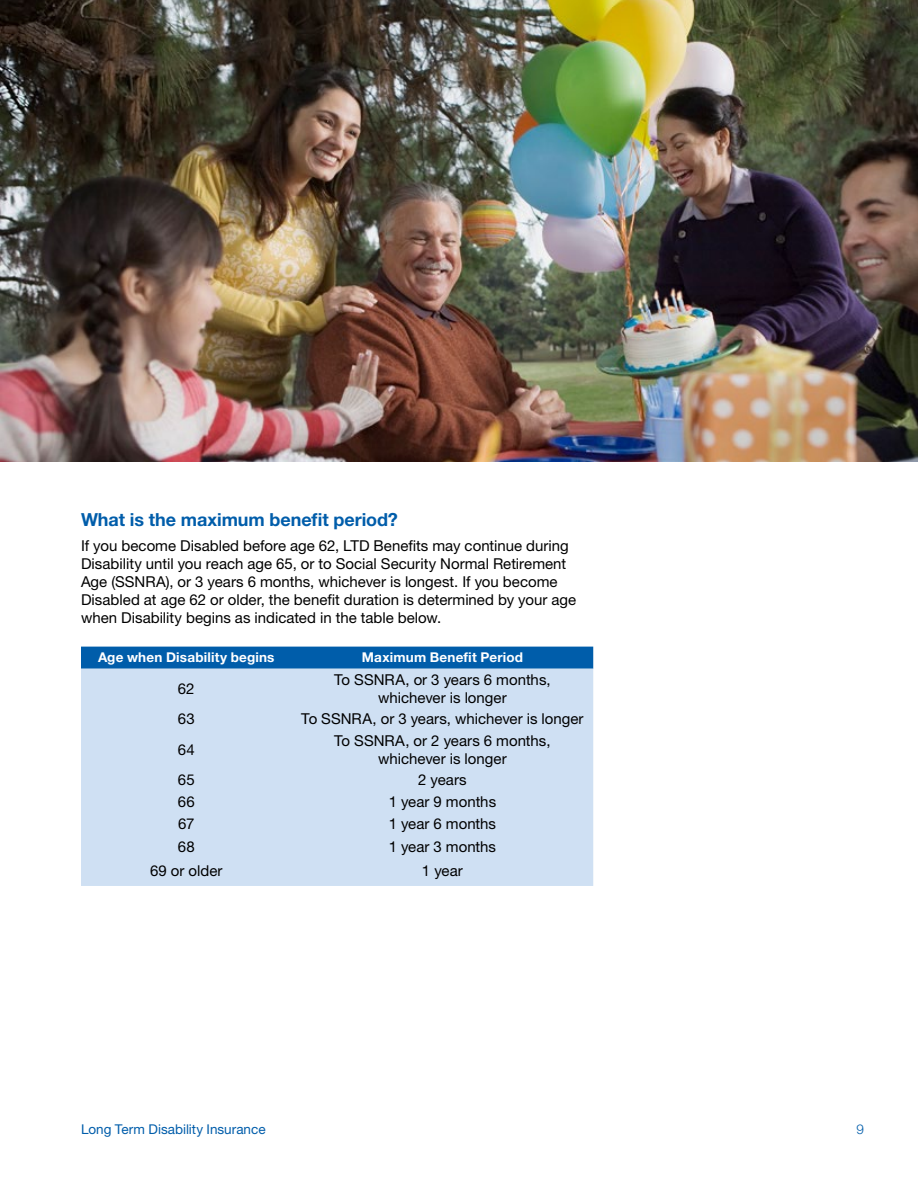
<style>
.page{position:relative;width:918px;height:1188px;background:#fff}
.page>*{position:absolute;margin:0;border:0;box-sizing:border-box;transform-origin:0 0}
.t1{font:700 18px "Helvetica Neue LT Std";letter-spacing:-.005em;color:#005daa}
.t2{font:15px/18px "Helvetica Neue LT Std";color:#000;text-align:center}
.t3{font:700 13.5px "Helvetica Neue LT Std";letter-spacing:.015em;color:#fff}
.t4{font:13.5px "Helvetica Neue LT Std";color:#005daa}
.t5{font:300 13.5px "Helvetica Neue LT Std";color:#005daa}
</style>
<div class="page">
<div style="left:81px;top:647px;width:512px;height:22px;background:#005daa"></div>
<div style="left:81px;top:669px;width:512px;height:217px;background:#cfe0f3"></div>
<img style="left:0;top:0;width:918px;height:461px">
<h4 class="t1" style="left:81px;top:508px;width:318px">What is the maximum benefit period?</h4>
<p class="t2" style="left:81px;top:536px;width:497px;text-align:left">If you become Disabled before age 62, LTD Benefits may continue during Disability until you reach age 65, or to Social Security Normal Retirement Age (SSNRA), or 3 years 6 months, whichever is longest. If you become Disabled at age 62 or older, the benefit duration is determined by your age when Disability begins as indicated in the table below.</p>
<p class="t3" style="left:98px;top:649px;width:178px">Age when Disability begins</p>
<p class="t3" style="left:362px;top:649px;width:163px">Maximum Benefit Period</p>
<p class="t2" style="left:178px;top:679px;width:18px">62</p>
<p class="t2" style="left:334px;top:670px;width:218px">To SSNRA, or 3 years 6 months, whichever is longer</p>
<p class="t2" style="left:178px;top:710px;width:18px">63</p>
<p class="t2" style="left:301px;top:710px;width:284px">To SSNRA, or 3 years, whichever is longer</p>
<p class="t2" style="left:178px;top:740px;width:18px">64</p>
<p class="t2" style="left:334px;top:731px;width:218px">To SSNRA, or 2 years 6 months, whichever is longer</p>
<p class="t2" style="left:178px;top:771px;width:18px">65</p>
<p class="t2" style="left:418px;top:771px;width:50px">2 years</p>
<p class="t2" style="left:178px;top:792px;width:18px">66</p>
<p class="t2" style="left:389px;top:792px;width:109px">1 year 9 months</p>
<p class="t2" style="left:178px;top:815px;width:18px">67</p>
<p class="t2" style="left:389px;top:815px;width:109px">1 year 6 months</p>
<p class="t2" style="left:178px;top:837px;width:18px">68</p>
<p class="t2" style="left:389px;top:837px;width:109px">1 year 3 months</p>
<p class="t2" style="left:150px;top:862px;width:74px">69 or older</p>
<p class="t2" style="left:422px;top:862px;width:42px">1 year</p>
<p class="t4" style="left:81px;top:1121px;width:186px">Long Term Disability Insurance</p>
<p class="t5" style="left:856px;top:1121px;width:9px">9</p>
</div>
